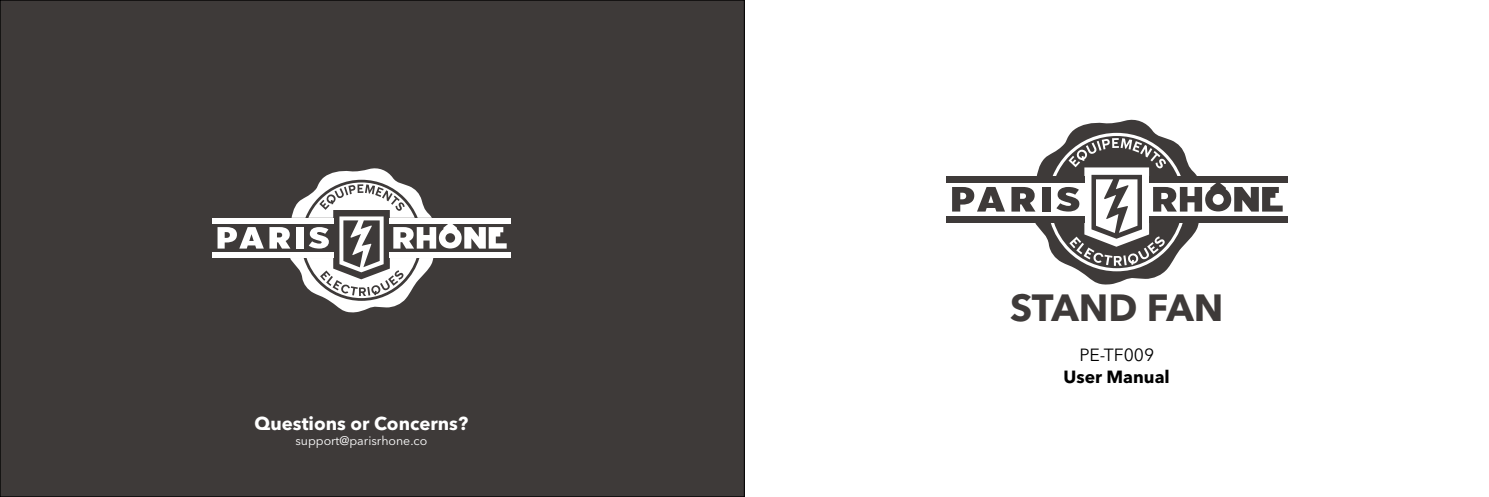
<style>
.page{position:relative;width:1489px;height:497px;background:#fff}
.page>*{position:absolute;margin:0;border:0;box-sizing:border-box;transform-origin:0 0}
.t1{font:700 37.5px "Avenir Next LT Pro";letter-spacing:-.005em;color:#3e3a39}
.t2{font:700 18.5px "Avenir Next LT Pro";color:#fff}
.t3{font:700 17.5px "Avenir Next LT Pro";color:#000}
.t4{font:17.5px "Avenir Next LT Pro";color:#000}
.t5{font:12.38px "Avenir Next LT Pro";color:#fff}
</style>
<div class="page">
<div style="left:945px;top:216px;width:139px;height:6px;background:#3e3a39"></div>
<div style="left:1148px;top:216px;width:139px;height:6px;background:#3e3a39"></div>
<div style="left:945px;top:176px;width:139px;height:6px;background:#3e3a39"></div>
<div style="left:1148px;top:176px;width:139px;height:6px;background:#3e3a39"></div>
<svg style="left:952px;top:187px;width:53px;height:24px"></svg>
<svg style="left:1011px;top:119px;width:271px;height:166px"></svg>
<div style="left:0;top:0;width:744px;height:496px;background:#3e3a39"></div>
<div style="left:212px;top:252px;width:121px;height:6px;background:#fff"></div>
<div style="left:390px;top:252px;width:121px;height:6px;background:#fff"></div>
<div style="left:212px;top:217px;width:121px;height:6px;background:#fff"></div>
<div style="left:390px;top:217px;width:121px;height:6px;background:#fff"></div>
<svg style="left:217px;top:168px;width:289px;height:145px"></svg>
<h2 class="t2" style="left:254px;top:411px;width:215px">Questions or Concerns?</h2>
<p class="t5" style="left:295px;top:432px;width:133px">support@parisrhone.co</p>
<h1 class="t1" style="left:1010px;top:284px;width:215px">STAND FAN</h1>
<h3 class="t4" style="left:1079px;top:344px;width:76px">PE-TF009</h3>
<h3 class="t3" style="left:1063px;top:365px;width:108px">User Manual</h3>
</div>
